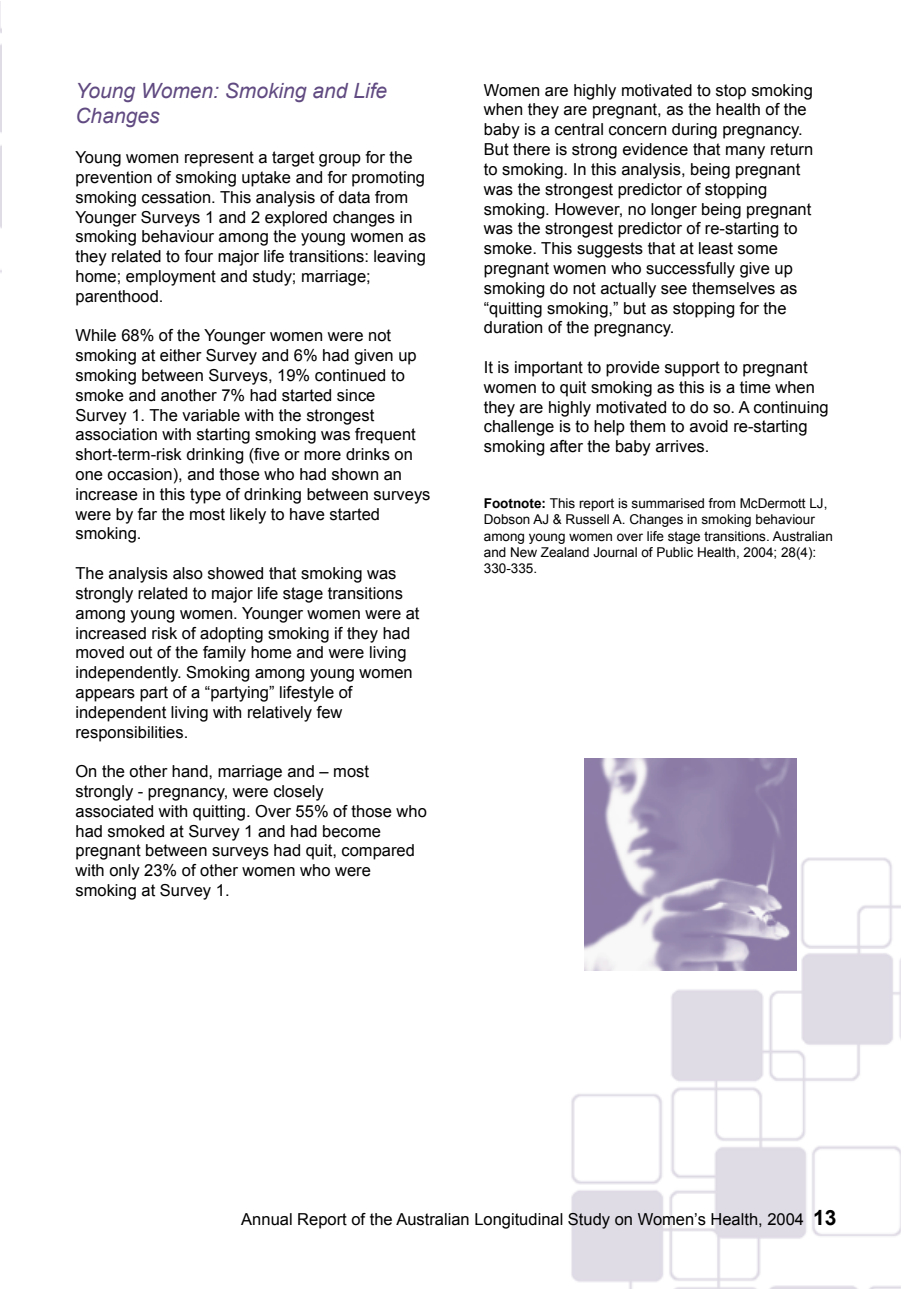
<style>
.page{position:relative;width:906px;height:1289px;background:#fff}
.page>*{position:absolute;margin:0;border:0;box-sizing:border-box;transform-origin:0 0}
.t1{font:italic 21px/25.2px "Arial";color:#604a81}
.t2{font:16.5px/19.8px "Arial";color:#000}
.t3{font:13.5px/16.2px "Arial";color:#000}
.s1{font-weight:700}
.s2{font-weight:700;font-size:21px}
</style>
<div class="page">
<img style="left:0;top:1px;width:1px;height:272px">
<img style="left:571px;top:948px;width:330px;height:340px">
<img style="left:801px;top:857px;width:100px;height:91px">
<img style="left:584px;top:758px;width:213px;height:212px">
<p class="t1" style="left:75px;top:79px;width:313px">Young Women: Smoking and Life<br>Changes</p>
<p class="t2" style="left:75px;top:147px;width:352px">Young women represent a target group for the prevention of smoking uptake and for promoting smoking cessation. This analysis of data from Younger Surveys 1 and 2 explored changes in smoking behaviour among the young women as they related to four major life transitions: leaving home; employment and study; marriage; parenthood.</p>
<p class="t2" style="left:75px;top:326px;width:356px">While 68% of the Younger women were not smoking at either Survey and 6% had given up smoking between Surveys, 19% continued to smoke and another 7% had started since Survey 1. The variable with the strongest association with starting smoking was frequent short-term-risk drinking (five or more drinks on one occasion), and those who had shown an increase in this type of drinking between surveys were by far the most likely to have started smoking.</p>
<p class="t2" style="left:75px;top:563px;width:345px">The analysis also showed that smoking was strongly related to major life stage transitions among young women. Younger women were at increased risk of adopting smoking if they had moved out of the family home and were living independently. Smoking among young women appears part of a “partying” lifestyle of independent living with relatively few responsibilities.</p>
<p class="t2" style="left:75px;top:761px;width:353px">On the other hand, marriage and – most strongly - pregnancy, were closely<br>associated with quitting. Over 55% of those who had smoked at Survey 1 and had become pregnant between surveys had quit, compared with only 23% of other women who were smoking at Survey 1.</p>
<p class="t2" style="left:484px;top:80px;width:331px">Women are highly motivated to stop smoking when they are pregnant, as the health of the baby is a central concern during pregnancy.<br>But there is strong evidence that many return to smoking. In this analysis, being pregnant was the strongest predictor of stopping smoking. However, no longer being pregnant was the strongest predictor of re-starting to smoke. This suggests that at least some pregnant women who successfully give up smoking do not actually see themselves as “quitting smoking,” but as stopping for the duration of the pregnancy.</p>
<p class="t2" style="left:484px;top:357px;width:346px">It is important to provide support to pregnant women to quit smoking as this is a time when they are highly motivated to do so. A continuing challenge is to help them to avoid re-starting smoking after the baby arrives.</p>
<p class="t3" style="left:484px;top:495px;width:350px"><span class="s1">Footnote:</span> This report is summarised from McDermott LJ, Dobson AJ &amp; Russell A. Changes in smoking behaviour among young women over life stage transitions. Australian and New Zealand Journal of Public Health, 2004; 28(4):<br>330-335.</p>
<p class="t2" style="left:241px;top:1208px;width:597px">Annual Report of the Australian Longitudinal Study on Women’s Health, 2004 <span class="s2">13</span></p>
</div>
